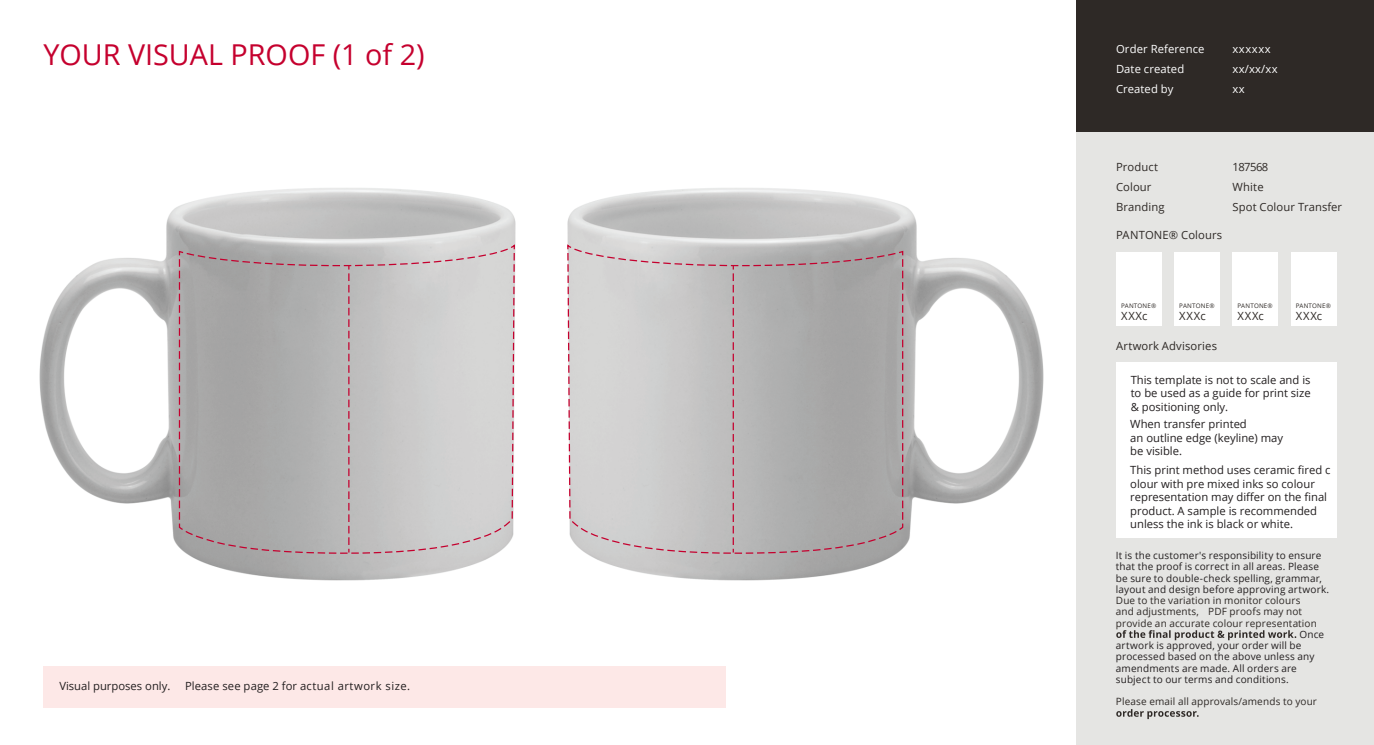
<style>
.page{position:relative;width:1374px;height:745px;background:#fff}
.page>*{position:absolute;margin:0;border:0;box-sizing:border-box;transform-origin:0 0}
.t1{font:28.75px "Open Sans";color:#c5002e}
.t2{font:11.25px/13.5px "Open Sans";color:#231f20}
.t3{font:11.25px/20px "Open Sans";letter-spacing:.01em;color:#2e2926}
.t4{font:11.25px "Open Sans";letter-spacing:.03em;color:#231f20}
.t5{font:11.25px/20px "Open Sans";letter-spacing:.01em;color:#fff}
.t6{font:11.25px/20px "Open Sans";letter-spacing:.05em;color:#fff}
.t7{font:10px/11.2px "Open Sans";letter-spacing:.015em;color:#231f20}
.t8{font:10px/11.2px "Open Sans";letter-spacing:.015em;color:#2e2926}
.t9{font:6.25px "Open Sans";letter-spacing:.03em;color:#2e2926}
</style>
<div class="page">
<div style="left:43px;top:665px;width:682px;height:42px;background:#fde8e7"></div>
<div style="left:1077px;top:132px;width:297px;height:612px;background:#e5e5e3"></div>
<div style="left:1116px;top:362px;width:220px;height:175px;background:#fff"></div>
<div style="left:1077px;top:0;width:297px;height:132px;background:#2e2926"></div>
<svg style="left:1116px;top:709px;width:82px;height:9px"></svg>
<svg style="left:1116px;top:630px;width:180px;height:9px"></svg>
<div style="left:1116px;top:297px;width:46px;height:28px;background:#fff"></div>
<div style="left:1116px;top:252px;width:46px;height:45px;background:#fff"></div>
<div style="left:1174px;top:252px;width:46px;height:45px;background:#fff"></div>
<div style="left:1174px;top:297px;width:46px;height:28px;background:#fff"></div>
<div style="left:1232px;top:252px;width:46px;height:45px;background:#fff"></div>
<div style="left:1232px;top:297px;width:46px;height:28px;background:#fff"></div>
<div style="left:1291px;top:252px;width:45px;height:45px;background:#fff"></div>
<div style="left:1291px;top:297px;width:45px;height:28px;background:#fff"></div>
<img style="left:567px;top:188px;width:477px;height:393px">
<img style="left:39px;top:188px;width:477px;height:393px">
<svg style="left:567px;top:243px;width:337px;height:309px"></svg>
<svg style="left:178px;top:243px;width:337px;height:309px"></svg>
<h1 class="t1" style="left:43px;top:35px;width:383px">YOUR VISUAL PROOF (1 of 2)</h1>
<p class="t2" style="left:59px;top:678px;width:113px">Visual purposes only.</p>
<p class="t4" style="left:185px;top:677px;width:227px">Please see page 2 for actual artwork size.</p>
<p class="t5" style="left:1116px;top:38px;width:90px">Order Reference<br>Date created<br>Created by</p>
<p class="t6" style="left:1232px;top:38px;width:47px">xxxxxx xx/xx/xx xx</p>
<p class="t3" style="left:1116px;top:156px;width:50px">Product<br>Colour<br>Branding</p>
<p class="t3" style="left:1116px;top:225px;width:108px">PANTONE® Colours</p>
<p class="t3" style="left:1232px;top:156px;width:111px">187568<br>White<br>Spot Colour Transfer</p>
<p class="t9" style="left:1121px;top:301px;width:37px">PANTONE®</p>
<p class="t3" style="left:1121px;top:305px;width:28px">XXXc</p>
<p class="t9" style="left:1179px;top:301px;width:37px">PANTONE®</p>
<p class="t3" style="left:1179px;top:305px;width:28px">XXXc</p>
<p class="t3" style="left:1116px;top:335px;width:103px">Artwork Advisories</p>
<p class="t9" style="left:1237px;top:301px;width:37px">PANTONE®</p>
<p class="t3" style="left:1237px;top:305px;width:28px">XXXc</p>
<p class="t9" style="left:1296px;top:301px;width:37px">PANTONE®</p>
<p class="t3" style="left:1296px;top:305px;width:28px">XXXc</p>
<p class="t2" style="left:1130px;top:372px;width:182px;text-align:justify">This template is not to scale and is to be used as a guide for print size &amp; positioning only.</p>
<p class="t2" style="left:1130px;top:417px;width:154px">When transfer printed<br>an outline edge (keyline) may be visible.</p>
<p class="t2" style="left:1130px;top:462px;width:202px">This print method uses ceramic fired c olour with pre mixed inks so colour representation may differ on the final product. A sample is recommended unless the ink is black or white.</p>
<p class="t7" style="left:1116px;top:549px;width:215px">It is the customer's responsibility to ensure that the proof is correct in all areas. Please be sure to double-check spelling, grammar, layout and design before approving artwork.</p>
<p class="t8" style="left:1116px;top:594px;width:202px">Due to the variation in monitor colours and adjustments, PDF proofs may not provide an accurate colour representation</p>
<p class="t7" style="left:1116px;top:628px;width:210px;text-indent:184px">Once artwork is approved, your order will be processed based on the above unless any amendments are made. All orders are subject to our terms and conditions.</p>
<p class="t8" style="left:1116px;top:695px;width:203px">Please email all approvals/amends to your</p>
</div>
